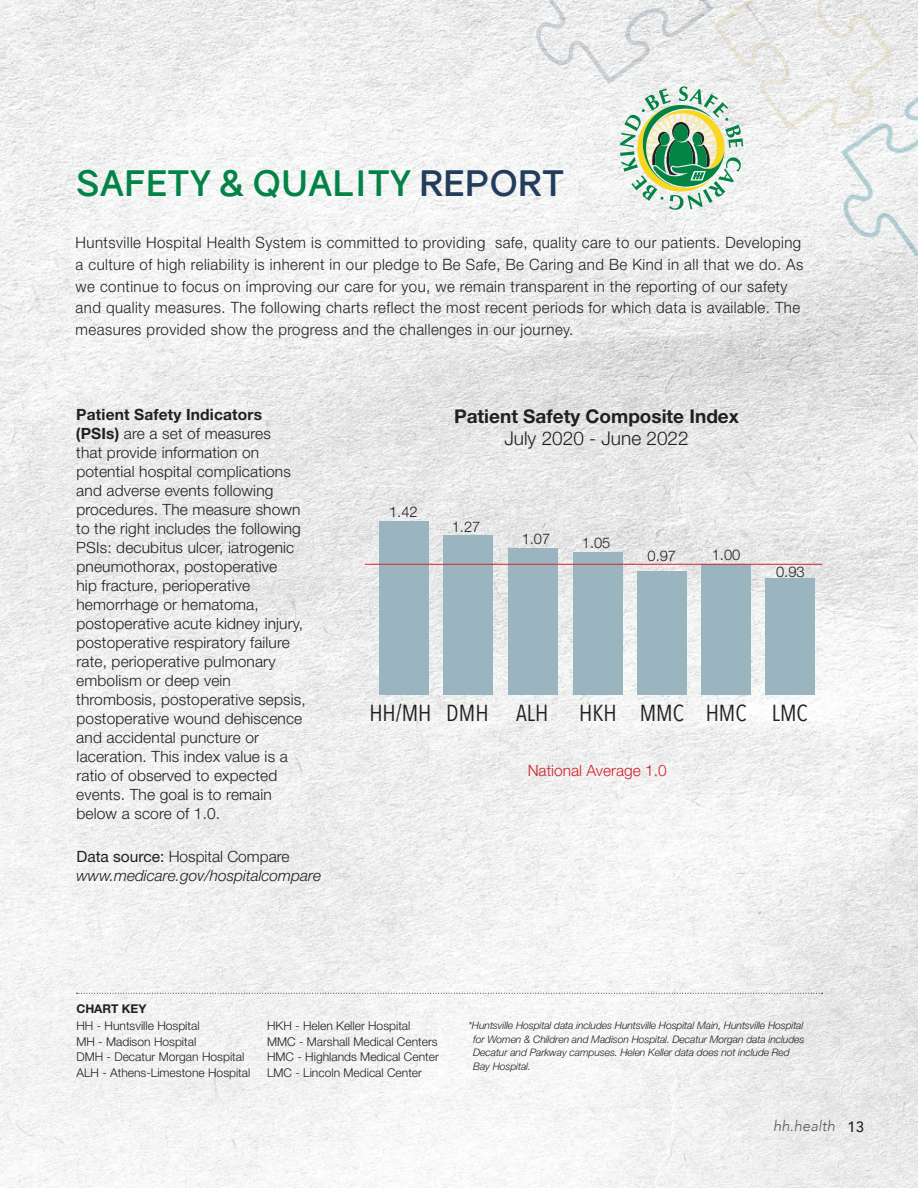
<style>
.page{position:relative;width:918px;height:1188px;background:#fff}
.page>*{position:absolute;margin:0;border:0;box-sizing:border-box;transform-origin:0 0}
.t1{font:700 35.1px "Gravity";letter-spacing:.01em;color:#038345}
.t2{font:23.1px "Avenir Next Condensed";color:#231f20}
.t3{font:700 18.9px "Helvetica Neue LT Std";color:#231f20}
.t4{font:300 18.9px "Helvetica Neue LT Std";color:#231f20}
.t5{font:300 15.6px/18.9px "Helvetica Neue LT Std";letter-spacing:.01em;color:#231f20}
.t6{font:300 15.6px/21.8px "Helvetica Neue LT Std";letter-spacing:.03em;color:#231f20;scale:.96 1}
.t7{font:italic 300 15.6px/18.9px "Helvetica Neue LT Std";color:#231f20}
.t8{font:300 15.6px "Helvetica Neue LT Std";color:#d1232a}
.t9{font:italic 300 14.85px "Avenir";color:#57585a}
.t10{font:300 14.7px "Helvetica Neue LT Std";color:#231f20}
.t11{font:300 12.15px/15.6px "Helvetica Neue LT Std";color:#231f20}
.t12{font:700 12.15px "Helvetica Neue LT Std";color:#231f20}
.t13{font:italic 300 10.35px/13.8px "Helvetica Neue LT Std";letter-spacing:-.01em;color:#231f20}
.s1{color:#223c5b}
.s2{font-weight:700}
.s3{font-weight:400;font-style:normal}
.s4{font-style:normal}
.s5{font-weight:500;font-style:normal;color:#231f20}
</style>
<div class="page">
<img style="left:0;top:0;width:918px;height:1188px">
<svg style="left:76px;top:993px;width:747px;height:1px"></svg>
<div style="left:379px;top:521px;width:49px;height:174px;background:#9ab5bf"></div>
<div style="left:443px;top:535px;width:50px;height:160px;background:#9ab5bf"></div>
<div style="left:509px;top:548px;width:49px;height:147px;background:#9ab5bf"></div>
<div style="left:573px;top:553px;width:49px;height:142px;background:#9ab5bf"></div>
<div style="left:637px;top:571px;width:50px;height:124px;background:#9ab5bf"></div>
<div style="left:702px;top:564px;width:49px;height:131px;background:#9ab5bf"></div>
<div style="left:765px;top:578px;width:50px;height:117px;background:#9ab5bf"></div>
<hr style="left:365px;top:564px;width:457px;height:1px;background:#d1232a">
<svg style="left:532px;top:0;width:386px;height:258px"></svg>
<h1 class="t1" style="left:76px;top:162px;width:489px">SAFETY &amp; QUALITY <span class="s1">REPORT</span></h1>
<p class="t6" style="left:76px;top:231px;width:760px">Huntsville Hospital Health System is committed to providing safe, quality care to our patients. Developing a culture of high reliability is inherent in our pledge to Be Safe, Be Caring and Be Kind in all that we do. As we continue to focus on improving our care for you, we remain transparent in the reporting of our safety and quality measures. The following charts reflect the most recent periods for which data is available. The measures provided show the progress and the challenges in our journey.</p>
<p class="t5" style="left:76px;top:405px;width:231px"><span class="s2">Patient Safety Indicators (PSIs)</span> are a set of measures<br>that provide information on potential hospital complications and adverse events following procedures. The measure shown to the right includes the following<br>PSIs: decubitus ulcer, iatrogenic pneumothorax, postoperative<br>hip fracture, perioperative hemorrhage or hematoma, postoperative acute kidney injury, postoperative respiratory failure rate, perioperative pulmonary embolism or deep vein thrombosis, postoperative sepsis, postoperative wound dehiscence and accidental puncture or laceration. This index value is a ratio of observed to expected events. The goal is to remain below a score of 1.0.</p>
<p class="t7" style="left:76px;top:847px;width:246px"><span class="s3">Data source:</span> <span class="s4">Hospital Compare </span>www.medicare.gov/hospitalcompare</p>
<p class="t12" style="left:76px;top:1001px;width:72px">CHART KEY</p>
<p class="t10" style="left:389px;top:503px;width:30px">1.42</p>
<p class="t3" style="left:454px;top:404px;width:286px">Patient Safety Composite Index</p>
<p class="t4" style="left:504px;top:427px;width:186px">July 2020 - June 2022</p>
<p class="t10" style="left:452px;top:517px;width:30px">1.27</p>
<p class="t10" style="left:522px;top:529px;width:30px">1.07</p>
<p class="t10" style="left:582px;top:533px;width:30px">1.05</p>
<p class="t10" style="left:648px;top:547px;width:30px">0.97</p>
<p class="t10" style="left:712px;top:546px;width:30px">1.00</p>
<p class="t10" style="left:776px;top:563px;width:30px">0.93</p>
<h2 class="t2" style="left:369px;top:694px;width:181px">HH/MH DMH ALH</h2>
<h2 class="t2" style="left:579px;top:694px;width:39px">HKH</h2>
<h2 class="t2" style="left:640px;top:694px;width:46px">MMC</h2>
<p class="t8" style="left:528px;top:761px;width:140px">National Average 1.0</p>
<h2 class="t2" style="left:706px;top:694px;width:42px">HMC</h2>
<h2 class="t2" style="left:772px;top:694px;width:37px">LMC</h2>
<p class="t11" style="left:76px;top:1018px;width:175px">HH - Huntsville Hospital<br>MH - Madison Hospital<br>DMH - Decatur Morgan Hospital<br>ALH - Athens-Limestone Hospital</p>
<p class="t11" style="left:267px;top:1018px;width:173px">HKH - Helen Keller Hospital<br>MMC - Marshall Medical Centers<br>HMC - Highlands Medical Center<br>LMC - Lincoln Medical Center</p>
<p class="t13" style="left:473px;top:1018px;width:333px;text-indent:-5px">*Huntsville Hospital data includes Huntsville Hospital Main, Huntsville Hospital for Women &amp; Children and Madison Hospital. Decatur Morgan data includes Decatur and Parkway campuses. Helen Keller data does not include Red Bay Hospital.</p>
<p class="t9" style="left:773px;top:1118px;width:92px">hh.health <span class="s5">13</span></p>
</div>
